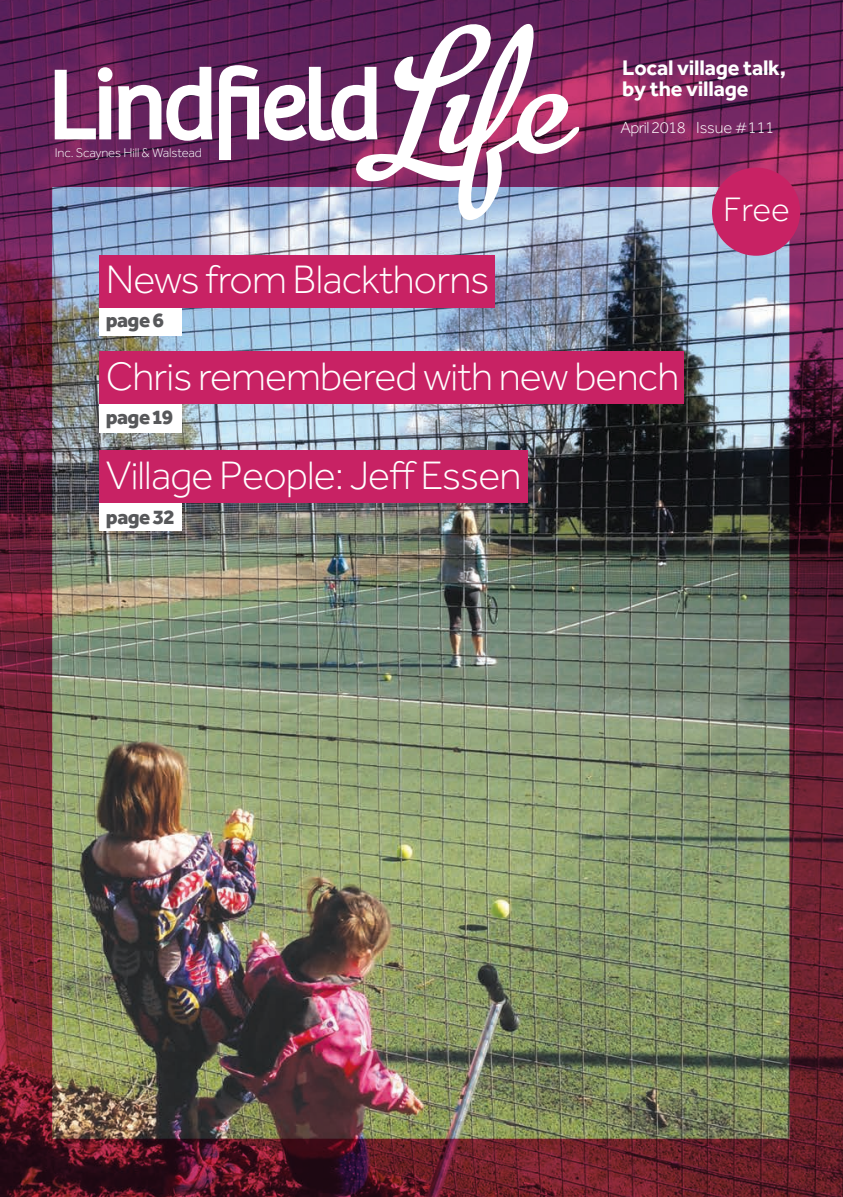
<style>
.page{position:relative;width:843px;height:1197px;background:#fff}
.page>*{position:absolute;margin:0;border:0;box-sizing:border-box;transform-origin:0 0}
.t1{font:300 41.12px "Effra";letter-spacing:-.02em;color:#fff}
.t2{font:300 35.18px "Effra";color:#fff}
.t3{font:700 21.88px/21px "Effra";letter-spacing:-.01em;color:#fff}
.t4{font:800 21px "Effra";letter-spacing:-.025em;color:#57585a}
.t5{font:300 16.62px "Effra";letter-spacing:-.035em;color:#fff}
.t6{font:300 13.12px "Effra";letter-spacing:-.01em;color:#fff}
</style>
<div class="page">
<img style="left:0;top:0;width:843px;height:1197px">
<img style="left:52px;top:144px;width:299px;height:38px">
<div style="left:712px;top:168px;width:88px;height:88px;background:#c82264;border-radius:50%"></div>
<svg style="left:55px;top:67px;width:57px;height:72px"></svg>
<svg style="left:118px;top:67px;width:94px;height:74px"></svg>
<svg style="left:219px;top:65px;width:132px;height:95px"></svg>
<svg style="left:351px;top:22px;width:229px;height:201px"></svg>
<p class="t6" style="left:55px;top:145px;width:149px">Inc. Scaynes Hill &amp; Walstead</p>
<p class="t1" style="left:106px;top:256px;width:385px">News from Blackthorns</p>
<p class="t4" style="left:106px;top:307px;width:60px">page 6</p>
<p class="t3" style="left:622px;top:57px;width:165px">Local village talk, by the village</p>
<p class="t5" style="left:620px;top:118px;width:155px">April 2018 Issue #111</p>
<p class="t2" style="left:723px;top:190px;width:68px">Free</p>
<p class="t1" style="left:106px;top:353px;width:575px">Chris remembered with new bench</p>
<p class="t4" style="left:106px;top:403px;width:69px">page 19</p>
<p class="t1" style="left:106px;top:452px;width:417px">Village People: Jeff Essen</p>
<p class="t4" style="left:106px;top:504px;width:70px">page 32</p>
</div>
